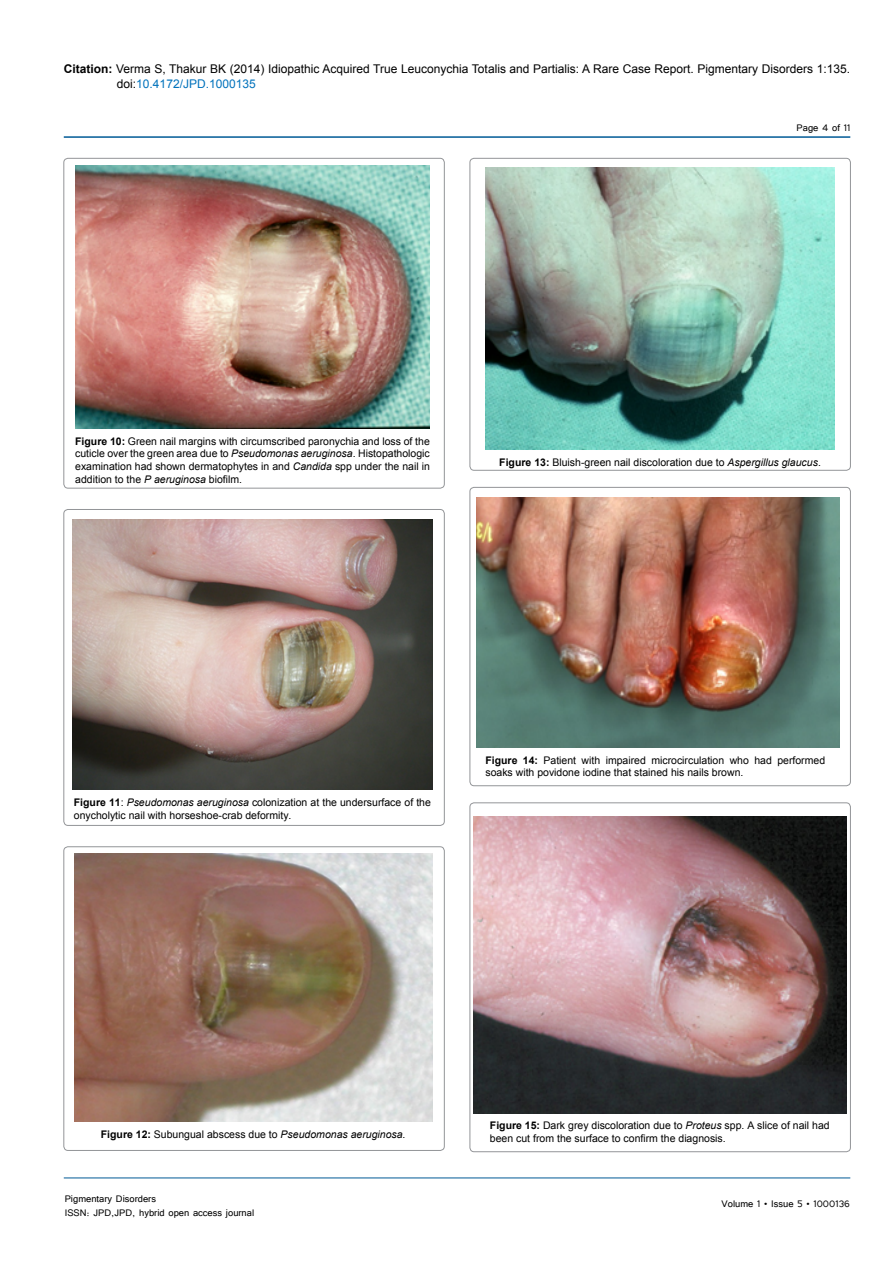
<style>
.page{position:relative;width:893px;height:1263px;background:#fff}
.page>*{position:absolute;margin:0;border:0;box-sizing:border-box;transform-origin:0 0}
.t1{font:12px/15px "Arial";color:#000}
.t2{font:12px/14.4px "Tunga";color:#000}
.t3{font:10.5px/12.6px "Arial";color:#000}
.s1{font-weight:700}
.s2{color:#0072bc}
.s3{font-style:italic}
</style>
<div class="page">
<hr style="left:64px;top:1178px;width:786px;height:1px;background:#005a96">
<hr style="left:64px;top:136px;width:786px;height:2px;background:#005a96">
<img style="left:75px;top:166px;width:355px;height:263px">
<div style="left:64px;top:158px;width:380px;height:330px;border:1px solid #939598;border-radius:4px"></div>
<img style="left:73px;top:520px;width:359px;height:270px">
<div style="left:64px;top:509px;width:380px;height:316px;border:1px solid #939598;border-radius:4px"></div>
<img style="left:74px;top:853px;width:358px;height:268px">
<div style="left:64px;top:847px;width:380px;height:303px;border:1px solid #939598;border-radius:4px"></div>
<img style="left:485px;top:168px;width:350px;height:282px">
<div style="left:470px;top:158px;width:380px;height:312px;border:1px solid #939598;border-radius:4px"></div>
<img style="left:477px;top:497px;width:363px;height:250px">
<div style="left:470px;top:487px;width:380px;height:299px;border:1px solid #939598;border-radius:4px"></div>
<img style="left:474px;top:817px;width:372px;height:296px">
<div style="left:470px;top:803px;width:380px;height:349px;border:1px solid #939598;border-radius:4px"></div>
<p class="t1" style="left:117px;top:61px;width:735px;text-indent:-53px"><span class="s1">Citation:</span> Verma S, Thakur BK (2014) Idiopathic Acquired True Leuconychia Totalis and Partialis: A Rare Case Report. Pigmentary Disorders 1:135. doi:<span class="s2">10.4172/JPD.1000135</span></p>
<p class="t2" style="left:796px;top:119px;width:55px">Page 4 of 11</p>
<p class="t3" style="left:75px;top:435px;width:356px;text-align:justify"><span class="s1">Figure 10:</span> Green nail margins with circumscribed paronychia and loss of the cuticle over the green area due to <span class="s3">Pseudomonas aeruginosa</span>. Histopathologic examination had shown dermatophytes in and <span class="s3">Candida</span> spp under the nail in addition to the <span class="s3">P aeruginosa</span> biofilm.</p>
<p class="t3" style="left:499px;top:456px;width:323px"><span class="s1">Figure 13:</span> Bluish-green nail discoloration due to <span class="s3">Aspergillus glaucus</span>.</p>
<p class="t3" style="left:74px;top:796px;width:359px"><span class="s1">Figure 11</span>: <span class="s3">Pseudomonas aeruginosa</span> colonization at the undersurface of the onycholytic nail with horseshoe-crab deformity.</p>
<p class="t3" style="left:485px;top:754px;width:341px"><span class="s1">Figure 14:</span> Patient with impaired microcirculation who had performed soaks with povidone iodine that stained his nails brown.</p>
<p class="t3" style="left:101px;top:1128px;width:306px"><span class="s1">Figure 12:</span> Subungual abscess due to <span class="s3">Pseudomonas aeruginosa</span>.</p>
<p class="t2" style="left:65px;top:1190px;width:191px">Pigmentary Disorders<br>ISSN: JPD,JPD, hybrid open access journal</p>
<p class="t3" style="left:490px;top:1119px;width:341px"><span class="s1">Figure 15:</span> Dark grey discoloration due to <span class="s3">Proteus</span> spp. A slice of nail had been cut from the surface to confirm the diagnosis.</p>
<p class="t2" style="left:722px;top:1196px;width:130px">Volume 1 • Issue 5 • 1000136</p>
</div>
